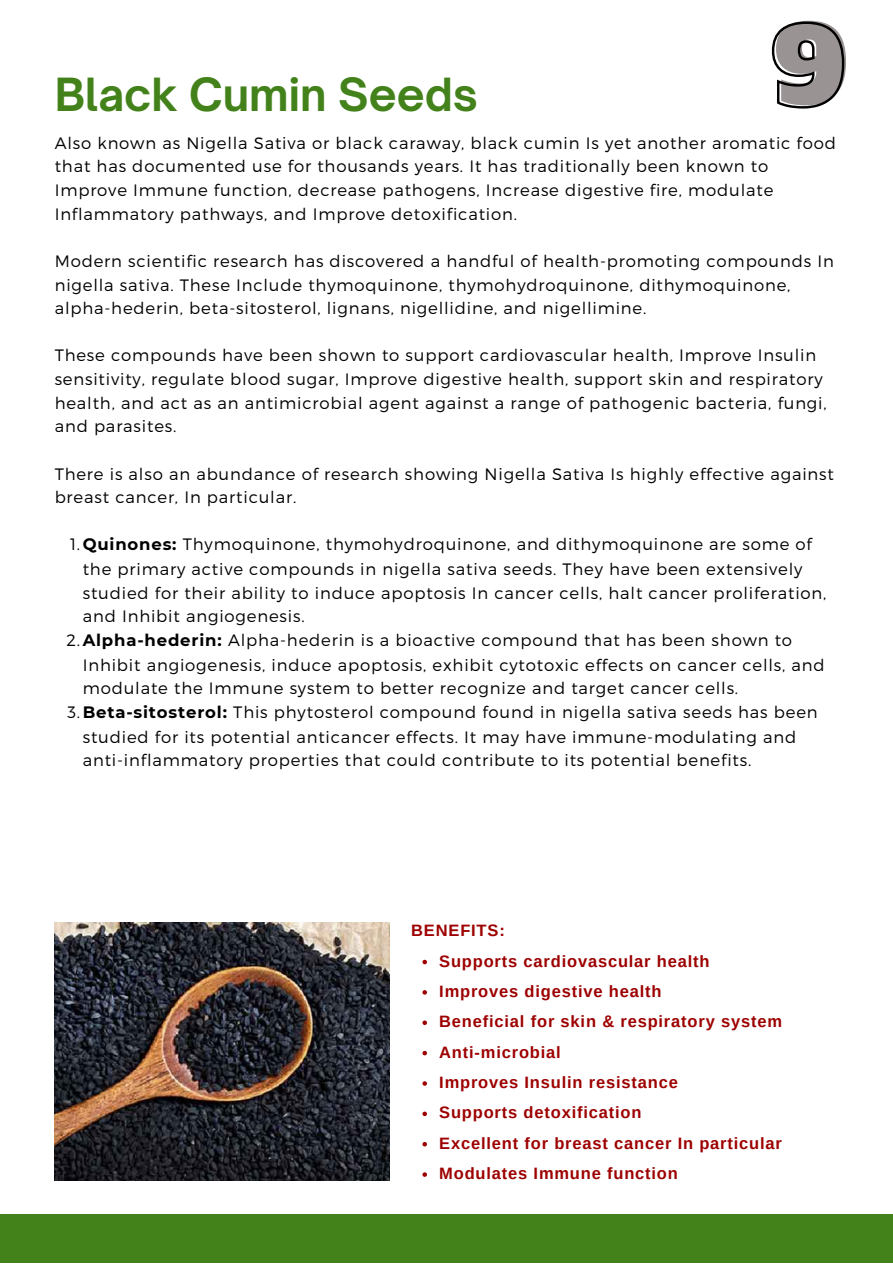
<style>
.page{position:relative;width:893px;height:1264px;background:#fff}
.page>*{position:absolute;margin:0;border:0;box-sizing:border-box;transform-origin:0 0}
.t1{font:104.85px "Alfa Slab One";color:#999493}
.t2{font:700 43.8px "Open Sauce One";color:#43821b}
.t3{font:300 16.5px/23.5px "Montserrat";letter-spacing:.05em;color:#000}
.t4{font:700 16.5px "Arimo";letter-spacing:.05em;color:#9d0000}
.s1{font-weight:700}
</style>
<div class="page">
<div style="left:0;top:1214px;width:892px;height:48px;background:#43821b"></div>
<img style="left:55px;top:922px;width:335px;height:258px">
<svg style="left:771px;top:21px;width:74px;height:88px"></svg>
<svg style="left:422px;top:959px;width:5px;height:5px"></svg>
<svg style="left:422px;top:990px;width:5px;height:4px"></svg>
<svg style="left:422px;top:1020px;width:5px;height:5px"></svg>
<svg style="left:422px;top:1050px;width:5px;height:5px"></svg>
<svg style="left:422px;top:1081px;width:5px;height:4px"></svg>
<svg style="left:422px;top:1111px;width:5px;height:5px"></svg>
<svg style="left:422px;top:1142px;width:5px;height:4px"></svg>
<svg style="left:422px;top:1172px;width:5px;height:4px"></svg>
<p class="t2" style="left:55px;top:68px;width:425px">Black Cumin Seeds</p>
<p class="t1" style="left:774px;top:-5px;width:74px">9</p>
<p class="t3" style="left:55px;top:130px;width:782px">Also known as Nigella Sativa or black caraway, black cumin Is yet another aromatic food that has documented use for thousands years. It has traditionally been known to Improve Immune function, decrease pathogens, Increase digestive fire, modulate Inflammatory pathways, and Improve detoxification.</p>
<p class="t3" style="left:55px;top:248px;width:780px">Modern scientific research has discovered a handful of health-promoting compounds In nigella sativa. These Include thymoquinone, thymohydroquinone, dithymoquinone, alpha-hederin, beta-sitosterol, lignans, nigellidine, and nigellimine.</p>
<p class="t3" style="left:55px;top:343px;width:773px">These compounds have been shown to support cardiovascular health, Improve Insulin sensitivity, regulate blood sugar, Improve digestive health, support skin and respiratory health, and act as an antimicrobial agent against a range of pathogenic bacteria, fungi, and parasites.</p>
<p class="t3" style="left:55px;top:461px;width:780px">There is also an abundance of research showing Nigella Sativa Is highly effective against breast cancer, In particular.</p>
<p class="t3" style="left:83px;top:531px;width:745px;line-height:24px;text-indent:-13px">1.<span class="s1">Quinones:</span> Thymoquinone, thymohydroquinone, and dithymoquinone are some of the primary active compounds in nigella sativa seeds. They have been extensively studied for their ability to induce apoptosis In cancer cells, halt cancer proliferation, and Inhibit angiogenesis.</p>
<p class="t3" style="left:83px;top:627px;width:743px;line-height:24.2px;text-indent:-16px">2.<span class="s1">Alpha-hederin:</span> Alpha-hederin is a bioactive compound that has been shown to<br>Inhibit angiogenesis, induce apoptosis, exhibit cytotoxic effects on cancer cells, and modulate the Immune system to better recognize and target cancer cells.</p>
<p class="t3" style="left:83px;top:699px;width:736px;line-height:24.2px;text-indent:-15px">3.<span class="s1">Beta-sitosterol:</span> This phytosterol compound found in nigella sativa seeds has been studied for its potential anticancer effects. It may have immune-modulating and anti-inflammatory properties that could contribute to its potential benefits.</p>
<p class="t4" style="left:411px;top:921px;width:95px">BENEFITS:</p>
<p class="t4" style="left:439px;top:951px;width:272px">Supports cardiovascular health</p>
<p class="t4" style="left:439px;top:981px;width:224px">Improves digestive health</p>
<p class="t4" style="left:439px;top:1012px;width:344px">Beneficial for skin &amp; respiratory system</p>
<p class="t4" style="left:439px;top:1042px;width:123px">Anti-microbial</p>
<p class="t4" style="left:439px;top:1073px;width:240px">Improves Insulin resistance</p>
<p class="t4" style="left:439px;top:1103px;width:204px">Supports detoxification</p>
<p class="t4" style="left:439px;top:1133px;width:344px">Excellent for breast cancer In particular</p>
<p class="t4" style="left:439px;top:1164px;width:240px">Modulates Immune function</p>
</div>
